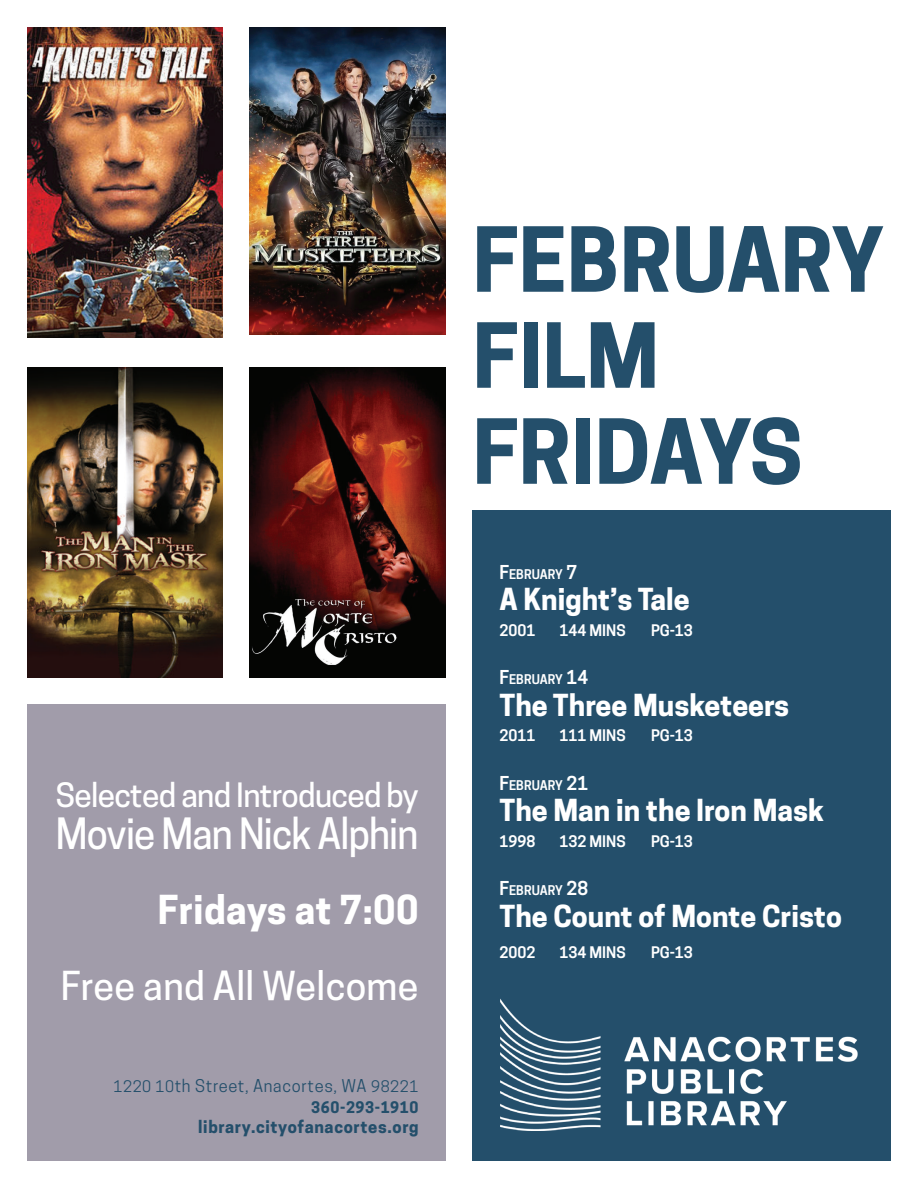
<style>
.page{position:relative;width:918px;height:1188px;background:#fff}
.page>*{position:absolute;margin:0;border:0;box-sizing:border-box;transform-origin:0 0}
.t1{font:700 84px/96px "Cooper Hewitt";color:#244f6b}
.t2{font:500 40.5px "Cooper Hewitt";letter-spacing:-.02em;color:#fff;scale:.95 1}
.t3{font:500 37.5px "Cooper Hewitt";letter-spacing:.01em;color:#fff}
.t4{font:700 37.5px "Cooper Hewitt";letter-spacing:.01em;color:#fff}
.t5{font:500 31.5px "Cooper Hewitt";letter-spacing:-.02em;color:#fff}
.t6{font:700 28.5px "Cooper Hewitt";color:#fff}
.t7{font:16.5px "Cooper Hewitt";letter-spacing:.04em;color:#244f6b}
.t8{font:700 16.5px "Cooper Hewitt";letter-spacing:.04em;color:#244f6b}
.t9{font:600 15px "Cooper Hewitt";color:#fff}
.t10{font:700 15px "Cooper Hewitt";letter-spacing:.04em;color:#244f6b}
.t11{font:600 12.6px "Cooper Hewitt";color:#fff}
.s1{font-size:15px}
.s2{font-size:18px}
</style>
<div class="page">
<div style="left:472px;top:511px;width:419px;height:650px;background:#244f6b"></div>
<div style="left:27px;top:704px;width:419px;height:457px;background:#a19caa"></div>
<img style="left:27px;top:367px;width:196px;height:310px">
<img style="left:27px;top:27px;width:196px;height:310px">
<img style="left:250px;top:367px;width:196px;height:310px">
<img style="left:250px;top:27px;width:196px;height:307px">
<img style="left:500px;top:998px;width:358px;height:132px">
<p class="t5" style="left:56px;top:776px;width:364px">Selected and Introduced by</p>
<h2 class="t2" style="left:56px;top:810px;width:383px">Movie Man Nick Alphin</h2>
<h3 class="t4" style="left:158px;top:888px;width:262px">Fridays at 7:00</h3>
<h3 class="t3" style="left:61px;top:964px;width:359px">Free and All Welcome</h3>
<p class="t7" style="left:114px;top:1077px;width:306px"><span class="s1">1220 10</span>th Street, Anacortes, WA <span class="s1">98221</span></p>
<p class="t10" style="left:311px;top:1099px;width:109px">360-293-1910</p>
<p class="t8" style="left:198px;top:1117px;width:222px">library.cityofanacortes.org</p>
<h1 class="t1" style="left:472px;top:213px;width:413px">FEBRUARY<br>FILM<br>FRIDAYS</h1>
<p class="t11" style="left:500px;top:566px;width:79px"><span class="s2">F</span>EBRUARY <span class="s2">7</span></p>
<p class="t6" style="left:500px;top:583px;width:192px">A Knight’s Tale</p>
<p class="t9" style="left:500px;top:621px;width:37px">2001</p>
<p class="t9" style="left:560px;top:621px;width:68px">144 MINS</p>
<p class="t9" style="left:651px;top:621px;width:43px">PG-13</p>
<p class="t11" style="left:500px;top:672px;width:90px"><span class="s2">F</span>EBRUARY <span class="s2">14</span></p>
<p class="t6" style="left:500px;top:688px;width:291px">The Three Musketeers</p>
<p class="t9" style="left:500px;top:727px;width:37px">2011</p>
<p class="t9" style="left:560px;top:727px;width:68px">111 MINS</p>
<p class="t9" style="left:651px;top:727px;width:43px">PG-13</p>
<p class="t11" style="left:500px;top:778px;width:90px"><span class="s2">F</span>EBRUARY <span class="s2">21</span></p>
<p class="t6" style="left:500px;top:794px;width:326px">The Man in the Iron Mask</p>
<p class="t9" style="left:500px;top:832px;width:37px">1998</p>
<p class="t9" style="left:560px;top:832px;width:68px">132 MINS</p>
<p class="t9" style="left:651px;top:832px;width:43px">PG-13</p>
<p class="t11" style="left:500px;top:883px;width:90px"><span class="s2">F</span>EBRUARY <span class="s2">28</span></p>
<p class="t6" style="left:500px;top:899px;width:344px">The Count of Monte Cristo</p>
<p class="t9" style="left:500px;top:944px;width:37px">2002</p>
<p class="t9" style="left:560px;top:944px;width:68px">134 MINS</p>
<p class="t9" style="left:651px;top:944px;width:43px">PG-13</p>
</div>
